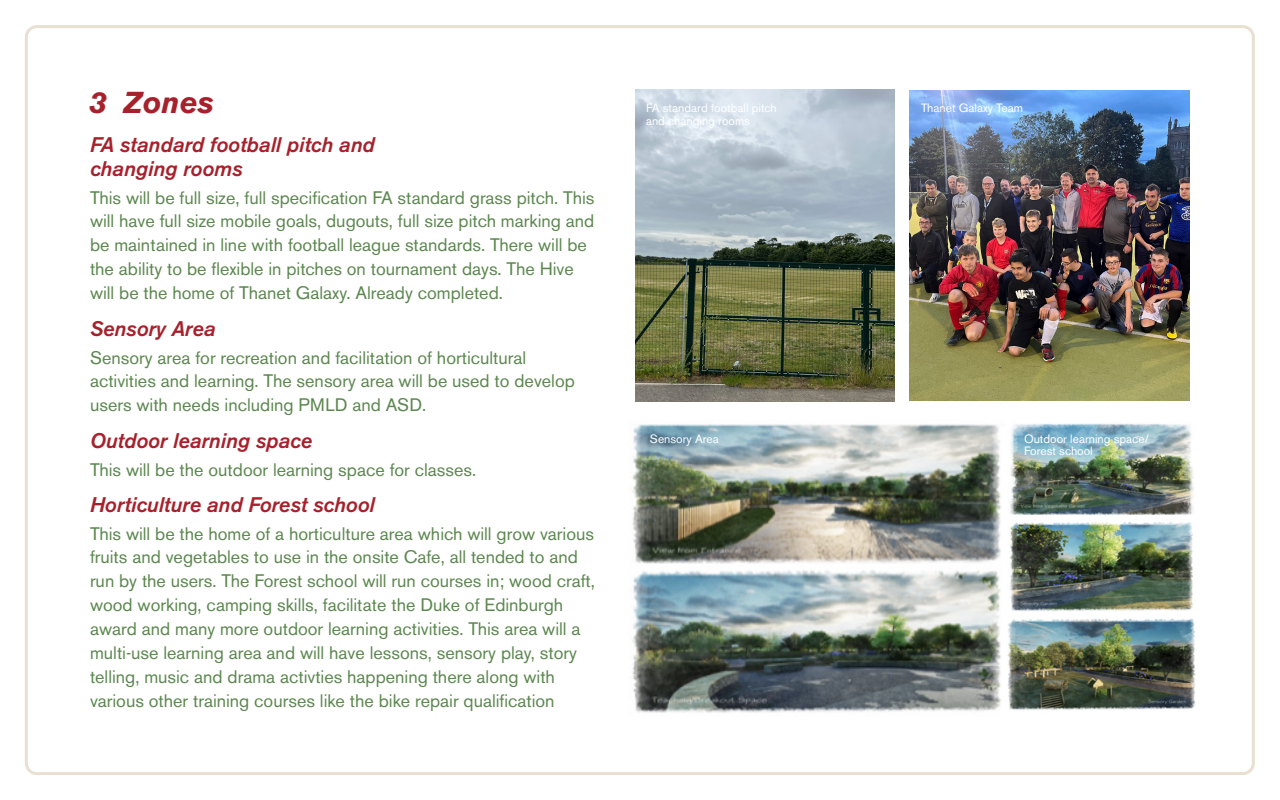
<style>
.page{position:relative;width:1280px;height:800px;background:#fff}
.page>*{position:absolute;margin:0;border:0;box-sizing:border-box;transform-origin:0 0}
.t1{font:italic 700 30px "Akzidenz Grotesk BE";color:#a6212b}
.t2{font:italic 500 21px/24px "Akzidenz Grotesk BE";color:#a6212b}
.t3{font:18px/24px "Akzidenz Grotesk BE";color:#5c874f}
.t4{font:12px/13px "Akzidenz Grotesk BE";color:#fff}
</style>
<div class="page">
<img style="left:632px;top:424px;width:369px;height:289px">
<img style="left:635px;top:90px;width:260px;height:312px">
<img style="left:1010px;top:423px;width:184px;height:92px">
<img style="left:1008px;top:522px;width:188px;height:188px">
<img style="left:909px;top:90px;width:281px;height:311px">
<h1 class="t1" style="left:90px;top:84px;width:126px">3 Zones</h1>
<p class="t2" style="left:90px;top:132px;width:286px">FA standard football pitch and changing rooms</p>
<p class="t3" style="left:90px;top:185px;width:506px">This will be full size, full specification FA standard grass pitch. This will have full size mobile goals, dugouts, full size pitch marking and be maintained in line with football league standards. There will be the ability to be flexible in pitches on tournament days. The Hive will be the home of Thanet Galaxy. Already completed.</p>
<p class="t2" style="left:90px;top:316px;width:127px">Sensory Area</p>
<p class="t3" style="left:90px;top:345px;width:486px">Sensory area for recreation and facilitation of horticultural activities and learning. The sensory area will be used to develop users with needs including PMLD and ASD.</p>
<p class="t2" style="left:90px;top:428px;width:224px">Outdoor learning space</p>
<p class="t3" style="left:90px;top:457px;width:388px">This will be the outdoor learning space for classes.</p>
<p class="t2" style="left:90px;top:492px;width:286px">Horticulture and Forest school</p>
<p class="t3" style="left:90px;top:521px;width:507px">This will be the home of a horticulture area which will grow various fruits and vegetables to use in the onsite Cafe, all tended to and run by the users. The Forest school will run courses in; wood craft, wood working, camping skills, facilitate the Duke of Edinburgh award and many more outdoor learning activities. This area will a multi-use learning area and will have lessons, sensory play, story telling, music and drama activties happening there along with various other training courses like the bike repair qualification</p>
<p class="t4" style="left:646px;top:101px;width:132px">FA standard football pitch and changing rooms</p>
<p class="t4" style="left:921px;top:101px;width:104px">Thanet Galaxy Team</p>
<p class="t4" style="left:650px;top:432px;width:70px">Sensory Area</p>
<p class="t4" style="left:1024px;top:433px;width:126px;line-height:12px">Outdoor learning space/<br>Forest school</p>
</div>
